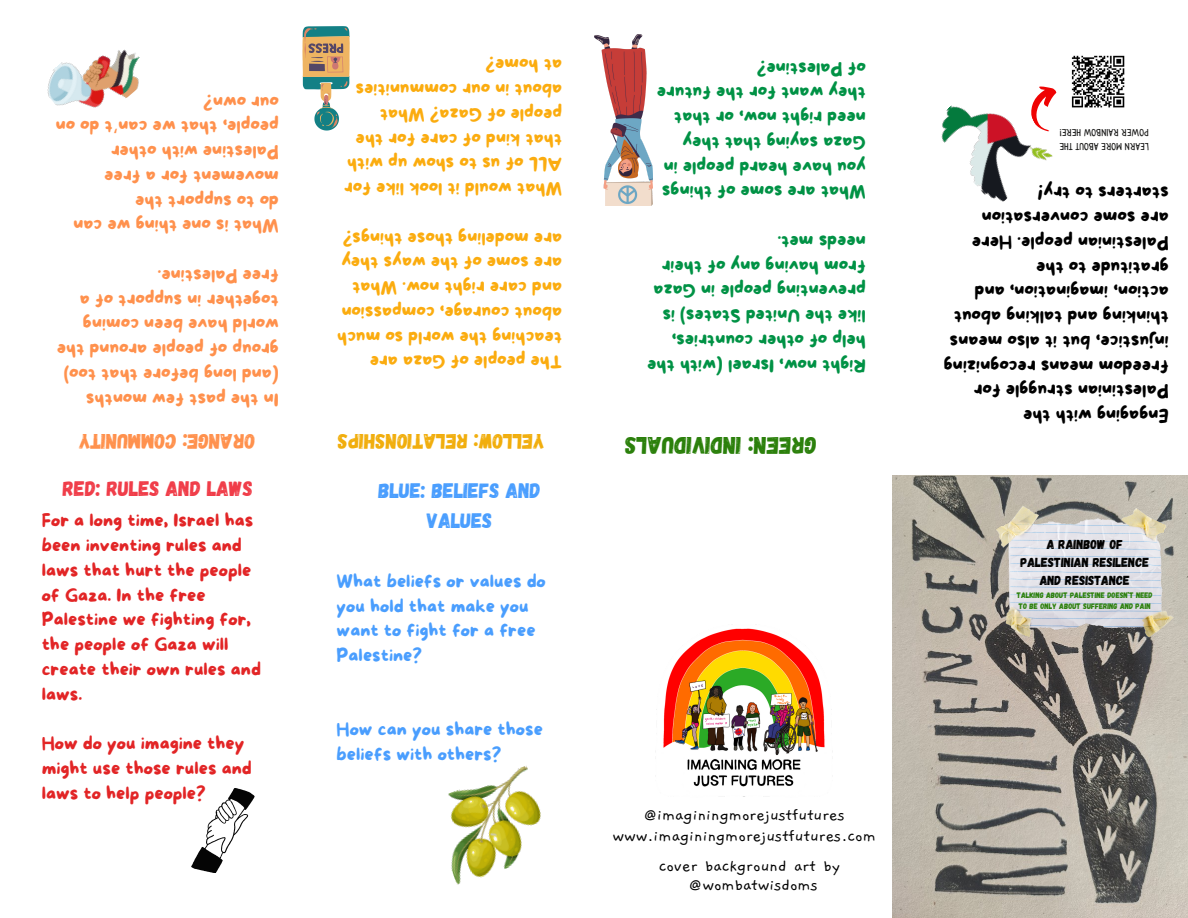
<style>
.page{position:relative;width:1188px;height:918px;background:#fff}
.page>*{position:absolute;margin:0;border:0;box-sizing:border-box;transform-origin:0 0}
.t1{font:24px "Gagalin";color:#2b800b}
.t2{font:21px/29.2px "Gagalin";color:#4a9efe;text-align:center}
.t3{font:21px "Gagalin";color:#f1ae0d}
.t4{font:21px "Gagalin";color:#ff914d}
.t5{font:21px "Gagalin";color:#f03d49}
.t6{font:18px/24.8px "More Sugar";color:#fbac0f}
.t7{font:18px/24.8px "More Sugar";color:#009245}
.t8{font:18px/24.8px "More Sugar";color:#ff914d}
.t9{font:18px/24.8px "More Sugar";color:#e22526}
.t10{font:18px/24.8px "More Sugar";color:#000}
.t11{font:18px/24.8px "More Sugar";color:#4a9efe}
.t12{font:18px "Gaegu";color:#000}
.t13{font:13.05px/18.1px "Gagalin";color:#000;text-align:center}
.t14{font:10.05px/13.8px "Sensa Wild Fill";color:#161615}
.t15{font:7.95px/10.9px "Gagalin";color:#2b800b}
.s1{font-family:"Noto Sans Gurmukhi"}
</style>
<div class="page">
<img style="left:595px;top:35px;width:57px;height:171px">
<svg style="left:302px;top:26px;width:48px;height:105px"></svg>
<img style="left:655px;top:628px;width:178px;height:169px">
<img style="left:1071px;top:55px;width:54px;height:53px">
<svg style="left:1053px;top:88px;width:4px;height:9px"></svg>
<img style="left:47px;top:49px;width:93px;height:59px">
<img style="left:448px;top:766px;width:93px;height:119px">
<svg style="left:191px;top:788px;width:64px;height:85px"></svg>
<img style="left:941px;top:86px;width:112px;height:116px">
<img style="left:893px;top:476px;width:295px;height:442px">
<img style="left:996px;top:505px;width:178px;height:133px">
<h3 class="t8" style="left:279px;top:237px;width:225px;rotate:-180deg">W tah s i eno gn i ht w e nac<br>od ot troppus eht<br>m mevo tne rof a eerf<br>P en i tse l a w ht i rehto<br>taht, e l poep w e t <span class="s1">’</span> nac od no<br>ruo wo ?n</h3>
<h3 class="t8" style="left:279px;top:411px;width:223px;rotate:-180deg">n I eht tsap wef m shtno<br>dna ( gno l erofeb taht ) oot<br>puorg fo e l poep dnuora eht w d l ro evah neeb mo c gn i<br>rehtegot n i troppus fo a<br>eerf P . eni tsela</h3>
<h3 class="t4" style="left:255px;top:455px;width:178px;rotate:-180deg">ARO MOC: EGN M YT I NU</h3>
<h3 class="t5" style="left:63px;top:475px;width:192px">RED: RULES AND LAWS</h3>
<p class="t9" style="left:42px;top:509px;width:221px">For a long time, Israel has been inventing rules and laws that hurt the people of Gaza. In the free<br>Palestine we fighting for, the people of Gaza will create their own rules and laws.</p>
<p class="t9" style="left:42px;top:732px;width:212px">How do you imagine they might use those rules and laws to help people?</p>
<h3 class="t6" style="left:562px;top:200px;width:219px;rotate:-180deg">W tah w d l uo t i koo l ek i l rof<br>A LL fo su ot wohs pu w ht i<br>taht dn i k fo erac rof eht e l poep fo G ?aza W tah<br>tuoba n i ruo mo c m se i t i nu<br>ta moh ?e</h3>
<p class="t6" style="left:562px;top:374px;width:226px;rotate:-180deg">T eh e l poep fo G aza era<br>gn i hcaet eht w d l ro os m hcu<br>tuoba moc, egaruoc no i ssap<br>dna erac thg i r won W. tah<br>era mo s e fo eht w sya yeht<br>era m gn i l edo esoht ?sgn i ht</p>
<h3 class="t7" style="left:866px;top:204px;width:210px;rotate:-180deg">W tah era mo s e fo sgn i ht<br>uoy evah draeh e l poep n i<br>G aza gn i yas taht yeht<br>deen thg i r won ro, taht<br>yeht w tna rof eht erutuf fo P ?eni tse l a</h3>
<p class="t7" style="left:866px;top:377px;width:220px;rotate:-180deg">R thg i won w(l ears I , ht i eht p l eh fo rehto , se i rtnuoc<br>ek i l eht U det i n s i ) setatS<br>gn i tneverp e l poep n i G aza<br>morf gn i vah yna fo r i eht<br>sdeen m . te</p>
<h2 class="t3" style="left:544px;top:455px;width:208px;rotate:-180deg">WOLLEY ALER: SP I HSNO I T</h2>
<p class="t1" style="left:816px;top:461px;width:193px;rotate:-180deg">AUD I V I DN I : NEERG SL</p>
<h3 class="t2" style="left:379px;top:475px;width:164px">BLUE: BELIEFS AND<br>VALUES</h3>
<p class="t11" style="left:337px;top:570px;width:211px">What beliefs or values do you hold that make you want to fight for a free<br>Palestine?</p>
<h4 class="t11" style="left:337px;top:718px;width:208px">How can you share those beliefs with others?</h4>
<h3 class="t12" style="left:643px;top:806px;width:203px">@imaginingmorejustfutures</h3>
<h3 class="t12" style="left:612px;top:828px;width:265px">www.imaginingmorejustfutures.com</h3>
<h3 class="t12" style="left:659px;top:857px;width:183px">cover background art by</h3>
<p class="t12" style="left:689px;top:876px;width:131px">@wombatwisdoms</p>
<h2 class="t14" style="left:1149px;top:153px;width:91px;rotate:-180deg">nrael erom tuoba eht<br>wop re wobn i ar ! ereh</h2>
<h1 class="t10" style="left:1169px;top:427px;width:226px;rotate:-180deg">gn i gagnE w ht i eht<br>P na i n i tse l a e l ggurts rof<br>modeerf m snae gn i z i ngocer<br>tub, ec i tsu j n i t i os l a m snae<br>gn i kn i ht dna gn i k l at tuoba<br>mi , no i tca dna, no i tan i ga<br>edut i targ ot eht<br>P na i n i tse l a e l poep H. ere<br>era mo s e no i tasrevnoc<br>sretrats ot !yrt</h1>
<p class="t13" style="left:1021px;top:535px;width:130px">A RAINBOW OF<br>PALESTINIAN RESILENCE<br>AND RESISTANCE</p>
<p class="t15" style="left:1017px;top:589px;width:137px">TALKING ABOUT PALESTINE DOESN’T NEED<br>TO BE ONLY ABOUT SUFFERING AND PAIN</p>
</div>
